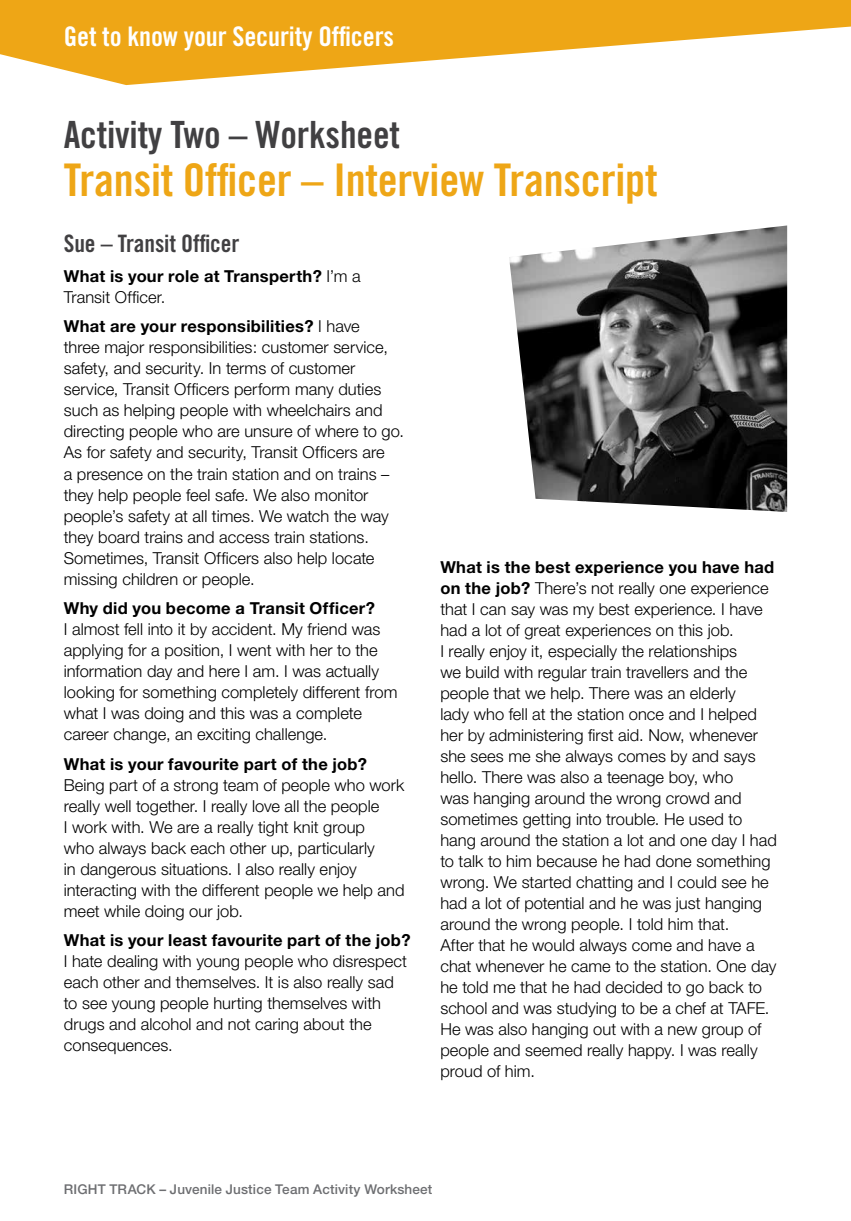
<style>
.page{position:relative;width:851px;height:1221px;background:#fff}
.page>*{position:absolute;margin:0;border:0;box-sizing:border-box;transform-origin:0 0}
.t1{font:45px "Trade Gothic Bold Cond Twenty";letter-spacing:-.005em;color:#eea616}
.t2{font:37.5px "Trade Gothic Bold Cond Twenty";letter-spacing:-.005em;color:#414042}
.t3{font:27px "Trade Gothic Bold Cond Twenty";letter-spacing:-.005em;color:#fff}
.t4{font:24px "Trade Gothic Bold Cond Twenty";letter-spacing:-.005em;color:#414042}
.t5{font:300 16.5px/21px "Helvetica Neue";color:#000}
.t6{font:700 16.5px/21px "Helvetica Neue";letter-spacing:.015em;color:#000}
.t7{font:500 13.5px "Helvetica Neue";letter-spacing:.01em;color:#6d6e71}
.s1{font-weight:300}
.s2{font-weight:700}
</style>
<div class="page">
<svg style="left:0;top:0;width:850px;height:85px;fill:#eea616"></svg>
<img style="left:509px;top:225px;width:278px;height:287px">
<p class="t3" style="left:64px;top:20px;width:331px">Get to know your Security Officers</p>
<p class="t2" style="left:64px;top:112px;width:337px">Activity Two – Worksheet</p>
<p class="t1" style="left:64px;top:152px;width:595px">Transit Officer – Interview Transcript</p>
<p class="t4" style="left:64px;top:229px;width:177px">Sue – Transit Officer</p>
<p class="t6" style="left:64px;top:265px;width:298px">What is your role at Transperth? <span class="s1">I’m a<br>Transit Officer.</span></p>
<p class="t5" style="left:64px;top:315px;width:341px"><span class="s2">What are your responsibilities?</span> I have<br>three major responsibilities: customer service, safety, and security. In terms of customer service, Transit Officers perform many duties such as helping people with wheelchairs and directing people who are unsure of where to go.<br>As for safety and security, Transit Officers are<br>a presence on the train station and on trains – they help people feel safe. We also monitor people’s safety at all times. We watch the way they board trains and access train stations.<br>Sometimes, Transit Officers also help locate missing children or people.</p>
<p class="t5" style="left:64px;top:597px;width:335px"><span class="s2">Why did you become a Transit Officer?<br></span>I almost fell into it by accident. My friend was applying for a position, I went with her to the information day and here I am. I was actually looking for something completely different from what I was doing and this was a complete career change, an exciting challenge.</p>
<p class="t5" style="left:64px;top:753px;width:342px"><span class="s2">What is your favourite part of the job?<br></span>Being part of a strong team of people who work really well together. I really love all the people<br>I work with. We are a really tight knit group<br>who always back each other up, particularly<br>in dangerous situations. I also really enjoy interacting with the different people we help and meet while doing our job.</p>
<p class="t5" style="left:64px;top:929px;width:348px"><span class="s2">What is your least favourite part of the job?<br></span>I hate dealing with young people who disrespect each other and themselves. It is also really sad to see young people hurting themselves with drugs and alcohol and not caring about the consequences.</p>
<p class="t5" style="left:440px;top:556px;width:338px"><span class="s2">What is the best experience you have had on the job?</span> There’s not really one experience that I can say was my best experience. I have had a lot of great experiences on this job.<br>I really enjoy it, especially the relationships<br>we build with regular train travellers and the people that we help. There was an elderly<br>lady who fell at the station once and I helped her by administering first aid. Now, whenever she sees me she always comes by and says hello. There was also a teenage boy, who<br>was hanging around the wrong crowd and sometimes getting into trouble. He used to hang around the station a lot and one day I had to talk to him because he had done something wrong. We started chatting and I could see he had a lot of potential and he was just hanging around the wrong people. I told him that.<br>After that he would always come and have a chat whenever he came to the station. One day he told me that he had decided to go back to school and was studying to be a chef at TAFE.<br>He was also hanging out with a new group of people and seemed really happy. I was really proud of him.</p>
<p class="t7" style="left:64px;top:1181px;width:370px">RIGHT TRACK – Juvenile Justice Team Activity Worksheet</p>
</div>
